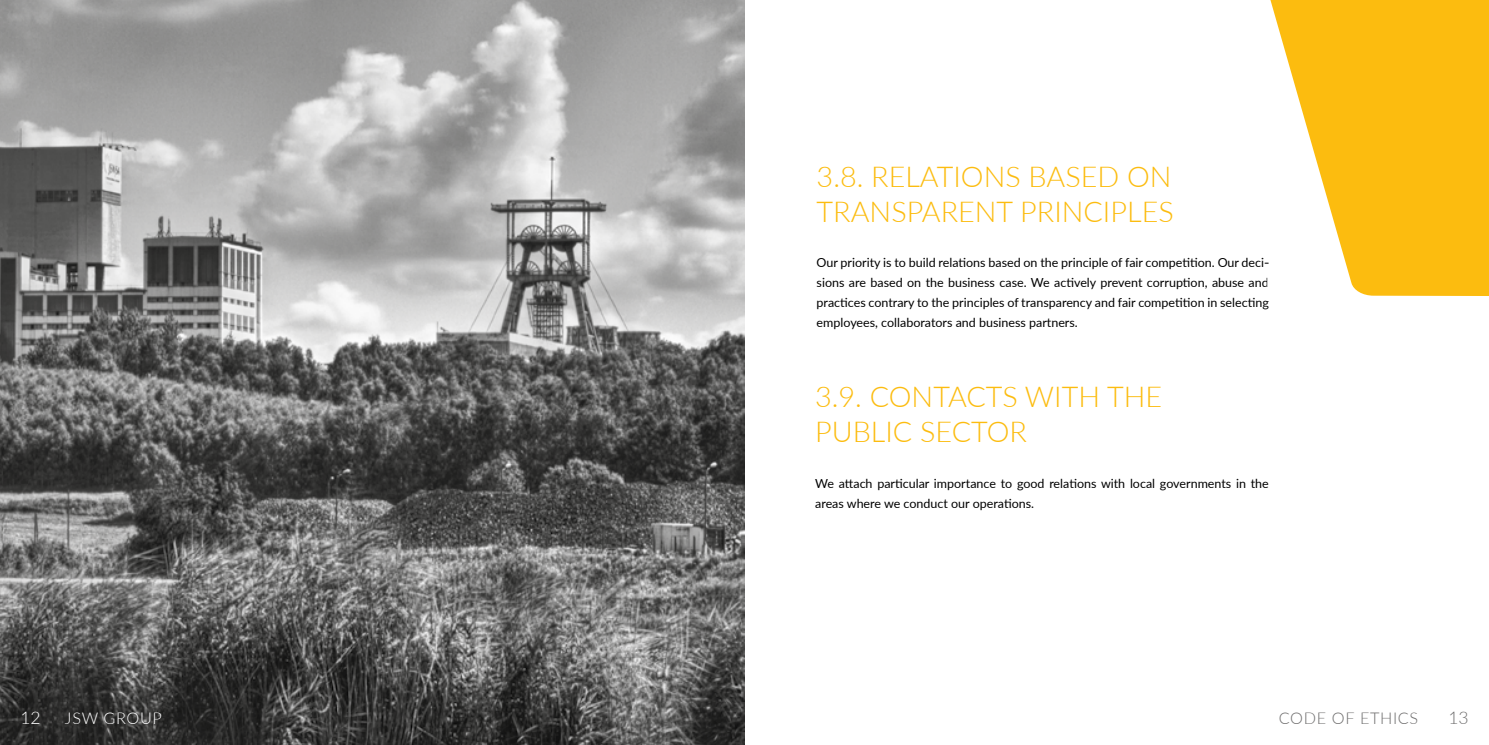
<style>
.page{position:relative;width:1489px;height:745px;background:#fff}
.page>*{position:absolute;margin:0;border:0;box-sizing:border-box;transform-origin:0 0}
.t1{font:300 28.75px/35px "Lato";color:#fcbc0f}
.t2{font:300 17.5px "Lato";color:#fff}
.t3{font:300 17.5px "Lato";color:#6f6e6e}
.t4{font:300 16.25px "Lato";letter-spacing:.04em;color:#6f6e6e}
.t5{font:300 16.25px "Lato";letter-spacing:.04em;color:#fff}
.t6{font:12.5px/20px "Lato";color:#000;text-align:justify}
</style>
<div class="page">
<img style="left:0;top:0;width:744px;height:744px">
<svg style="left:1270px;top:0;width:218px;height:296px;fill:#fcbc0f"></svg>
<h1 class="t1" style="left:816px;top:158px;width:358px">3.8. RELATIONS BASED ON<br>TRANSPARENT PRINCIPLES</h1>
<p class="t6" style="left:816px;top:252px;width:453px">Our priority is to build relations based on the principle of fair competition. Our deci&shy;sions are based on the business case. We actively prevent corruption, abuse and practices contrary to the principles of transparency and fair competition in selecting employees, collaborators and business partners.</p>
<h1 class="t1" style="left:815px;top:378px;width:348px">3.9. CONTACTS WITH THE<br>PUBLIC SECTOR</h1>
<p class="t6" style="left:815px;top:472px;width:455px">We attach particular importance to good relations with local governments in the areas where we conduct our operations.</p>
<h2 class="t2" style="left:20px;top:705px;width:22px">12</h2>
<h3 class="t5" style="left:65px;top:706px;width:98px">JSW GROUP</h3>
<h3 class="t4" style="left:1278px;top:706px;width:141px">CODE OF ETHICS</h3>
<h2 class="t3" style="left:1448px;top:705px;width:22px">13</h2>
</div>
